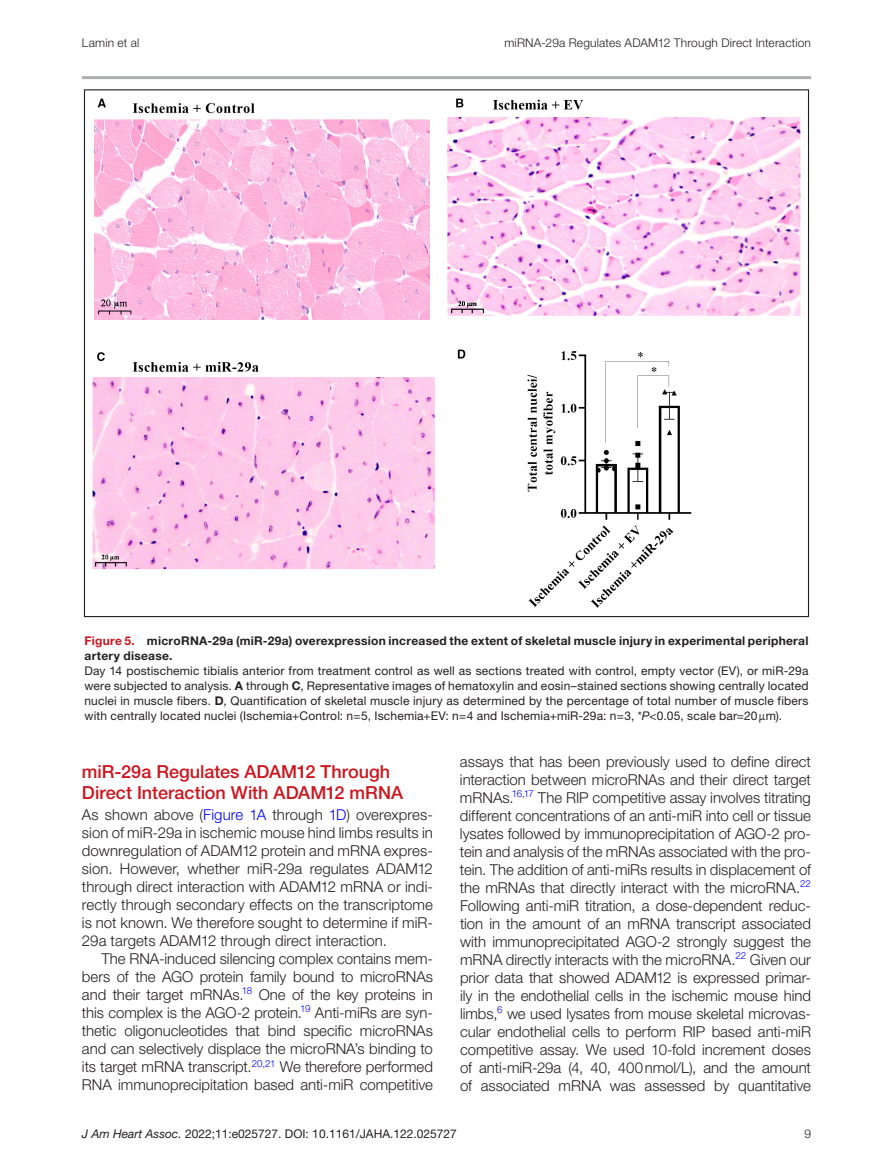
<style>
.page{position:relative;width:893px;height:1174px;background:#fff}
.page>*{position:absolute;margin:0;border:0;box-sizing:border-box;transform-origin:0 0}
.t1{font:500 18px/21px "Helvetica Neue LT Std";color:#cd151d}
.t2{font:300 15px/18px "Helvetica Neue LT Std";color:#231f20;text-align:justify}
.t3{font:12px/15px "Helvetica Neue LT Std";letter-spacing:.01em;color:#231f20;text-align:justify}
.t4{font:700 12px/15px "Helvetica Neue LT Std";letter-spacing:.025em;color:#231f20}
.t5{font:300 12px "Helvetica Neue LT Std";letter-spacing:.015em;color:#231f20}
.s1{color:#cd151d}
.s2{font-weight:700}
.s3{font-style:italic}
.s4{font-family:"STIX Two Text"}
.s5{color:#00f}
</style>
<div class="page">
<hr style="left:82px;top:76px;width:729px;height:3px;background:#aeafb3">
<img style="left:93px;top:98px;width:707px;height:510px">
<p class="t5" style="left:82px;top:35px;width:59px">Lamin et al</p>
<p class="t5" style="left:504px;top:35px;width:308px">miRNA-29a Regulates ADAM12 Through Direct Interaction</p>
<p class="t4" style="left:84px;top:632px;width:725px"><span class="s1">Figure 5.</span> microRNA-29a (miR-29a) overexpression increased the extent of skeletal muscle injury in experimental peripheral artery disease.</p>
<p class="t3" style="left:84px;top:662px;width:725px">Day 14 postischemic tibialis anterior from treatment control as well as sections treated with control, empty vector (EV), or miR-29a were subjected to analysis. <span class="s2">A</span> through <span class="s2">C</span>, Representative images of hematoxylin and eosin–stained sections showing centrally located nuclei in muscle fibers. <span class="s2">D</span>, Quantification of skeletal muscle injury as determined by the percentage of total number of muscle fibers with centrally located nuclei (Ischemia+Control: n=5, Ischemia+EV: n=4 and Ischemia+miR-29a: n=3, *<span class="s3">P</span>&lt;0.05, scale bar=20<span class="s4">μ</span>m).</p>
<p class="t1" style="left:82px;top:761px;width:323px">miR-29a Regulates ADAM12 Through<br>Direct Interaction With ADAM12 mRNA</p>
<p class="t2" style="left:82px;top:805px;width:353px">As shown above (<span class="s5">Figure 1A</span> through <span class="s5">1D</span>) overexpres&shy;sion of miR-29a in ischemic mouse hind limbs results in downregulation of ADAM12 protein and mRNA expres&shy;sion. However, whether miR-29a regulates ADAM12 through direct interaction with ADAM12 mRNA or indi&shy;rectly through secondary effects on the transcriptome is not known. We therefore sought to determine if miR-29a targets ADAM12 through direct interaction.</p>
<p class="t2" style="left:82px;top:949px;width:353px;text-indent:20px">The RNA-induced silencing complex contains mem&shy;bers of the AGO protein family bound to microRNAs and their target mRNAs.<sup>18</sup> One of the key proteins in this complex is the AGO-2 protein.<sup>19</sup> Anti-miRs are syn&shy;thetic oligonucleotides that bind specific microRNAs and can selectively displace the microRNA’s binding to its target mRNA transcript.<sup>20,21</sup> We therefore performed RNA immunoprecipitation based anti-miR competitive</p>
<p class="t2" style="left:460px;top:752px;width:353px">assays that has been previously used to define direct interaction between microRNAs and their direct target mRNAs.<sup>16,17</sup> The RIP competitive assay involves titrating different concentrations of an anti-miR into cell or tissue lysates followed by immunoprecipitation of AGO-2 pro&shy;tein and analysis of the mRNAs associated with the pro&shy;tein. The addition of anti-miRs results in displacement of the mRNAs that directly interact with the microRNA.<sup>22<br></sup>Following anti-miR titration, a dose-dependent reduc&shy;tion in the amount of an mRNA transcript associated with immunoprecipitated AGO-2 strongly suggest the mRNA directly interacts with the microRNA.<sup>22</sup> Given our prior data that showed ADAM12 is expressed primar&shy;ily in the endothelial cells in the ischemic mouse hind limbs,<sup>6</sup> we used lysates from mouse skeletal microvas&shy;cular endothelial cells to perform RIP based anti-miR competitive assay. We used 10-fold increment doses of anti-miR-29a (4, 40, 400nmol/L), and the amount of associated mRNA was assessed by quantitative</p>
<p class="t3" style="left:82px;top:1126px;width:376px"><span class="s3">J Am Heart Assoc.</span> 2022;11:e025727. DOI: 10.1161/JAHA.122.025727</p>
<p class="t5" style="left:804px;top:1126px;width:8px">9</p>
</div>
